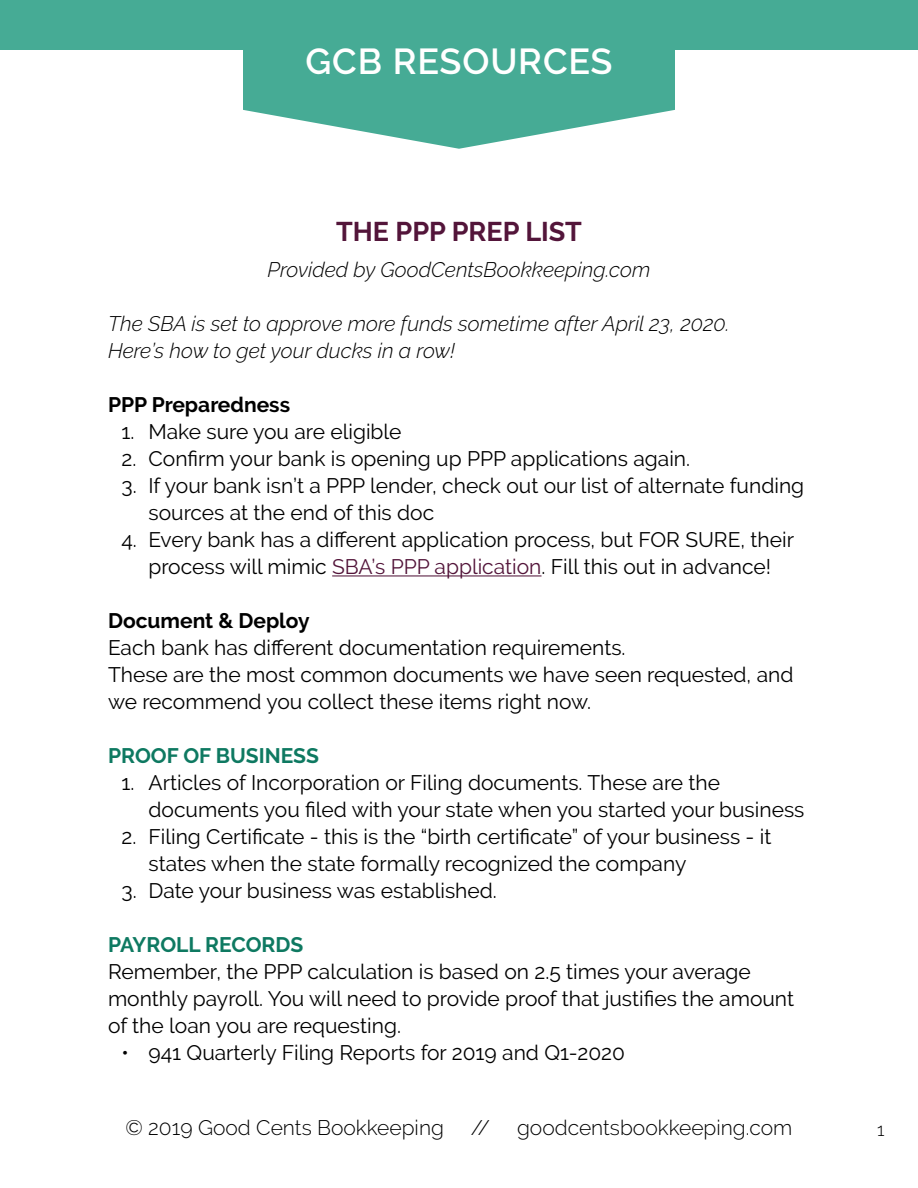
<style>
.page{position:relative;width:918px;height:1188px;background:#fff}
.page>*{position:absolute;margin:0;border:0;box-sizing:border-box;transform-origin:0 0}
.t1{font:600 36px "Raleway";letter-spacing:.025em;color:#fff}
.t2{font:700 27px "Raleway";color:#53153a}
.t3{font:21px/27px "Raleway";color:#000}
.t4{font:italic 300 21px/27px "Raleway";color:#000}
.t5{font:300 21px "Raleway";color:#000}
.t6{font:700 21px "Raleway";color:#000}
.t7{font:700 21px "Raleway";color:#0e7961}
.t8{font:300 18px "Raleway";color:#000}
.s1{color:#53153a}
</style>
<div class="page">
<div style="left:0;top:0;width:918px;height:50px;background:#46ab95"></div>
<svg style="left:243px;top:50px;width:432px;height:99px;fill:#46ab95"></svg>
<hr style="left:332px;top:575px;width:210px;height:1px;background:#53153a">
<h1 class="t1" style="left:305px;top:47px;width:309px">GCB RESOURCES</h1>
<p class="t2" style="left:336px;top:221px;width:247px">THE PPP PREP LIST</p>
<p class="t4" style="left:268px;top:258px;width:384px">Provided by GoodCentsBookkeeping.com</p>
<p class="t4" style="left:108px;top:312px;width:623px">The SBA is set to approve more funds sometime after April 23, 2020.<br>Here’s how to get your ducks in a row!</p>
<p class="t6" style="left:108px;top:397px;width:184px">PPP Preparedness</p>
<p class="t3" style="left:122px;top:421px;width:282px">1. Make sure you are eligible</p>
<p class="t3" style="left:122px;top:448px;width:570px">2. Confirm your bank is opening up PPP applications again.</p>
<p class="t3" style="left:149px;top:475px;width:657px;text-indent:-27px">3. If your bank isn’t a PPP lender, check out our list of alternate funding sources at the end of this doc</p>
<p class="t3" style="left:122px;top:529px;width:674px;text-align:center">4. Every bank has a different application process, but FOR SURE, their process will mimic <span class="s1">SBA’s PPP application</span>. Fill this out in advance!</p>
<p class="t6" style="left:108px;top:613px;width:203px">Document &amp; Deploy</p>
<p class="t3" style="left:108px;top:634px;width:687px">Each bank has different documentation requirements.<br>These are the most common documents we have seen requested, and we recommend you collect these items right now.</p>
<p class="t7" style="left:108px;top:748px;width:212px">PROOF OF BUSINESS</p>
<p class="t3" style="left:149px;top:772px;width:657px;text-indent:-27px">1. Articles of Incorporation or Filing documents. These are the documents you filed with your state when you started your business</p>
<p class="t3" style="left:149px;top:826px;width:624px;text-indent:-27px">2. Filing Certificate - this is the “birth certificate” of your business - it states when the state formally recognized the company</p>
<p class="t3" style="left:122px;top:880px;width:377px">3. Date your business was established.</p>
<p class="t7" style="left:108px;top:937px;width:197px">PAYROLL RECORDS</p>
<p class="t3" style="left:108px;top:958px;width:688px">Remember, the PPP calculation is based on 2.5 times your average monthly payroll. You will need to provide proof that justifies the amount of the loan you are requesting.</p>
<p class="t3" style="left:122px;top:1042px;width:505px">• 941 Quarterly Filing Reports for 2019 and Q1-2020</p>
<p class="t5" style="left:126px;top:1119px;width:320px">© 2019 Good Cents Bookkeeping</p>
<p class="t5" style="left:471px;top:1119px;width:21px">//</p>
<p class="t5" style="left:517px;top:1119px;width:277px">goodcentsbookkeeping.com</p>
<p class="t8" style="left:877px;top:1122px;width:9px">1</p>
</div>
